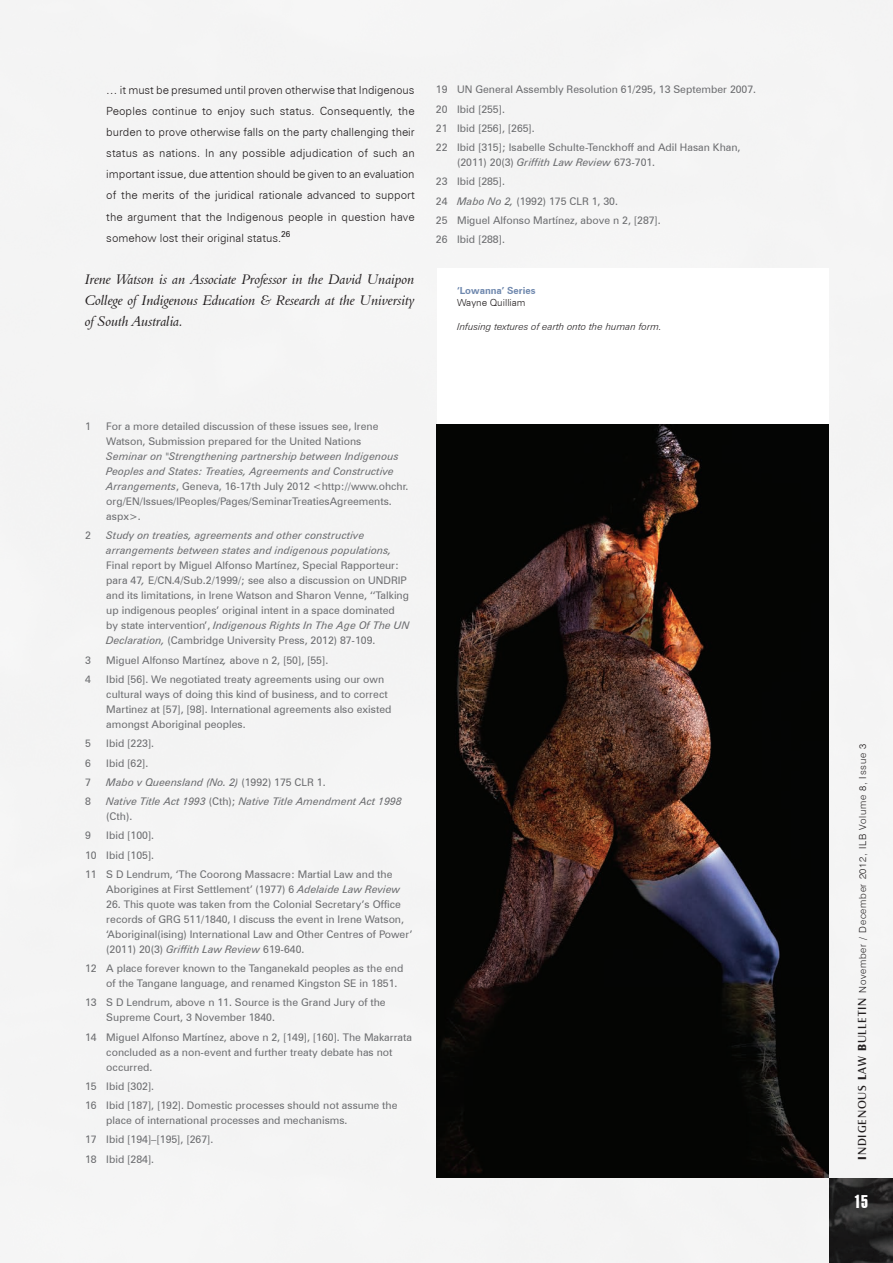
<style>
.page{position:relative;width:893px;height:1263px;background:#f4f4f4}
.page>*{position:absolute;margin:0;border:0;box-sizing:border-box;transform-origin:0 0}
.t1{font:18px "Swiss 911 BT Extra Compressed";color:#fff}
.t2{font:14.25px/21.1px "Aldine 401 BT Italic A";color:#231f20;text-align:justify}
.t3{font:300 11.25px/21.1px "Zurich BT";color:#231f20;text-align:justify}
.t4{font:10.5px/15px "Zurich BT";color:#6c6d70}
.t5{font:italic 10.5px/15px "Zurich BT";color:#6c6d70}
.t6{font:300 9.75px "Swiss 721 BT";letter-spacing:.075em;color:#231f20}
.t7{font:italic 300 9.75px "Zurich BT";color:#231f20}
.t8{font:700 9.75px "Zurich BT";color:#6f88ae}
.t9{font:300 9.75px "Zurich BT";color:#231f20}
.s1{font-style:italic}
.s2{font-style:normal}
.s3{font-family:"Castle T";font-weight:700;font-size:12px}
.s4{font-family:"Castle T";font-weight:400;font-size:12px}
</style>
<div class="page">
<div style="left:437px;top:268px;width:391px;height:909px;background:#fff"></div>
<img style="left:437px;top:424px;width:391px;height:753px">
<p class="t3" style="left:106px;top:79px;width:310px">… it must be presumed until proven otherwise that Indigenous Peoples continue to enjoy such status. Consequently, the burden to prove otherwise falls on the party challenging their status as nations. In any possible adjudication of such an important issue, due attention should be given to an evaluation of the merits of the juridical rationale advanced to support the argument that the Indigenous people in question have somehow lost their original status.<sup>26</sup></p>
<h2 class="t2" style="left:85px;top:268px;width:331px">Irene Watson is an Associate Professor in the David Unaipon College of Indigenous Education &amp; Research at the University of South Australia.</h2>
<p class="t4" style="left:436px;top:80px;width:322px;line-height:19.2px">19 UN General Assembly Resolution 61/295, 13 September 2007.<br>20 Ibid [255].<br>21 Ibid [256], [265].<br>22 Ibid [315]; Isabelle Schulte-Tenckhoff and Adil Hasan Khan,</p>
<p class="t4" style="left:436px;top:153px;width:226px;line-height:19.2px;text-indent:21px">(2011) 20(3) <span class="s1">Griffith Law Review</span> 673-701.<br>23 Ibid [285].<br>24 <span class="s1">Mabo No 2,</span> (1992) 175 CLR 1, 30.<br>25 Miguel Alfonso Martínez, above n 2, [287].<br>26 Ibid [288].</p>
<p class="t8" style="left:457px;top:285px;width:80px">‘Lowanna’ Series</p>
<p class="t9" style="left:457px;top:297px;width:70px">Wayne Quilliam</p>
<p class="t7" style="left:457px;top:320px;width:206px">Infusing textures of earth onto the human form.</p>
<p class="t4" style="left:85px;top:419px;width:7px">1</p>
<p class="t4" style="left:106px;top:419px;width:274px">For a more detailed discussion of these issues see, Irene<br>Watson, Submission prepared for the United Nations</p>
<p class="t5" style="left:106px;top:449px;width:304px">Seminar on "Strengthening partnership between Indigenous Peoples and States: Treaties, Agreements and Constructive Arrangements<span class="s2">, Geneva, 16-17th July 2012 &lt;http://www.ohchr. org/EN/Issues/IPeoples/Pages/SeminarTreatiesAgreements. aspx&gt;.</span></p>
<p class="t4" style="left:85px;top:528px;width:7px">2</p>
<p class="t5" style="left:106px;top:528px;width:287px">Study on treaties, agreements and other constructive arrangements between states and indigenous populations,</p>
<p class="t4" style="left:106px;top:558px;width:305px">Final report by Miguel Alfonso Martínez, Special Rapporteur: para 47<span class="s1">,</span> E/CN.4/Sub.2/1999/; see also a discussion on UNDRIP and its limitations, in Irene Watson and Sharon Venne, ‘‘Talking up indigenous peoples’ original intent in a space dominated<br>by state intervention’, <span class="s1">Indigenous Rights In The Age Of The UN Declaration,</span> (Cambridge University Press, 2012) 87-109.</p>
<p class="t4" style="left:85px;top:652px;width:7px">3</p>
<p class="t4" style="left:106px;top:652px;width:223px">Miguel Alfonso Martínez<span class="s1">,</span> above n 2, [50], [55].</p>
<p class="t4" style="left:85px;top:672px;width:7px">4</p>
<p class="t4" style="left:106px;top:672px;width:287px">Ibid [56]. We negotiated treaty agreements using our own cultural ways of doing this kind of business, and to correct Martinez at [57], [98]. International agreements also existed amongst Aboriginal peoples.</p>
<p class="t4" style="left:85px;top:736px;width:7px">5</p>
<p class="t4" style="left:106px;top:736px;width:49px">Ibid [223].</p>
<p class="t4" style="left:85px;top:755px;width:7px">6</p>
<p class="t4" style="left:106px;top:755px;width:44px">Ibid [62].</p>
<p class="t4" style="left:85px;top:774px;width:7px">7</p>
<p class="t5" style="left:106px;top:774px;width:221px">Mabo v Queensland (No. 2) <span class="s2">(1992) 175 CLR 1.</span></p>
<p class="t4" style="left:85px;top:794px;width:7px">8</p>
<p class="t5" style="left:106px;top:794px;width:297px">Native Title Act 1993 <span class="s2">(Cth);</span> Native Title Amendment Act 1998 <span class="s2">(Cth).</span></p>
<p class="t4" style="left:85px;top:828px;width:7px">9</p>
<p class="t4" style="left:85px;top:826px;width:309px;line-height:19.2px;text-indent:21px">Ibid [100].<br>10 Ibid [105].<br>11 S D Lendrum, ‘The Coorong Massacre: Martial Law and the</p>
<p class="t4" style="left:106px;top:881px;width:296px">Aborigines at First Settlement’ (1977) 6 <span class="s1">Adelaide Law Review</span></p>
<p class="t4" style="left:106px;top:896px;width:308px">26. This quote was taken from the Colonial Secretary’s Office records of GRG 511/1840, I discuss the event in Irene Watson, ‘Aboriginal(ising) International Law and Other Centres of Power’ (2011) 20(3) <span class="s1">Griffith Law Review</span> 619-640.</p>
<p class="t4" style="left:106px;top:961px;width:299px;text-indent:-21px">12 A place forever known to the Tanganekald peoples as the end of the Tangane language, and renamed Kingston SE in 1851.</p>
<p class="t4" style="left:106px;top:995px;width:281px;text-indent:-21px">13 S D Lendrum, above n 11. Source is the Grand Jury of the<br>Supreme Court, 3 November 1840.</p>
<p class="t4" style="left:106px;top:1029px;width:307px;text-indent:-21px">14 Miguel Alfonso Martínez, above n 2, [149], [160]. The Makarrata concluded as a non-event and further treaty debate has not occurred.</p>
<p class="t4" style="left:85px;top:1076px;width:314px;line-height:19.2px">15 Ibid [302].<br>16 Ibid [187], [192]. Domestic processes should not assume the</p>
<p class="t4" style="left:85px;top:1111px;width:264px;line-height:19.2px;text-indent:21px">place of international processes and mechanisms.<br>17 Ibid [194]–[195], [267].<br>18 Ibid [284].</p>
<p class="t6" style="left:857px;top:1160px;width:417px;rotate:-90deg"><span class="s3">I</span><span class="s4">NDIGENOUS</span> <span class="s3">L</span><span class="s4">AW</span> <span class="s3">B</span><span class="s4">ULLETIN</span> November / December 2012, ILB Volume 8, Issue 3</p>
<h1 class="t1" style="left:854px;top:1192px;width:15px">15</h1>
</div>
